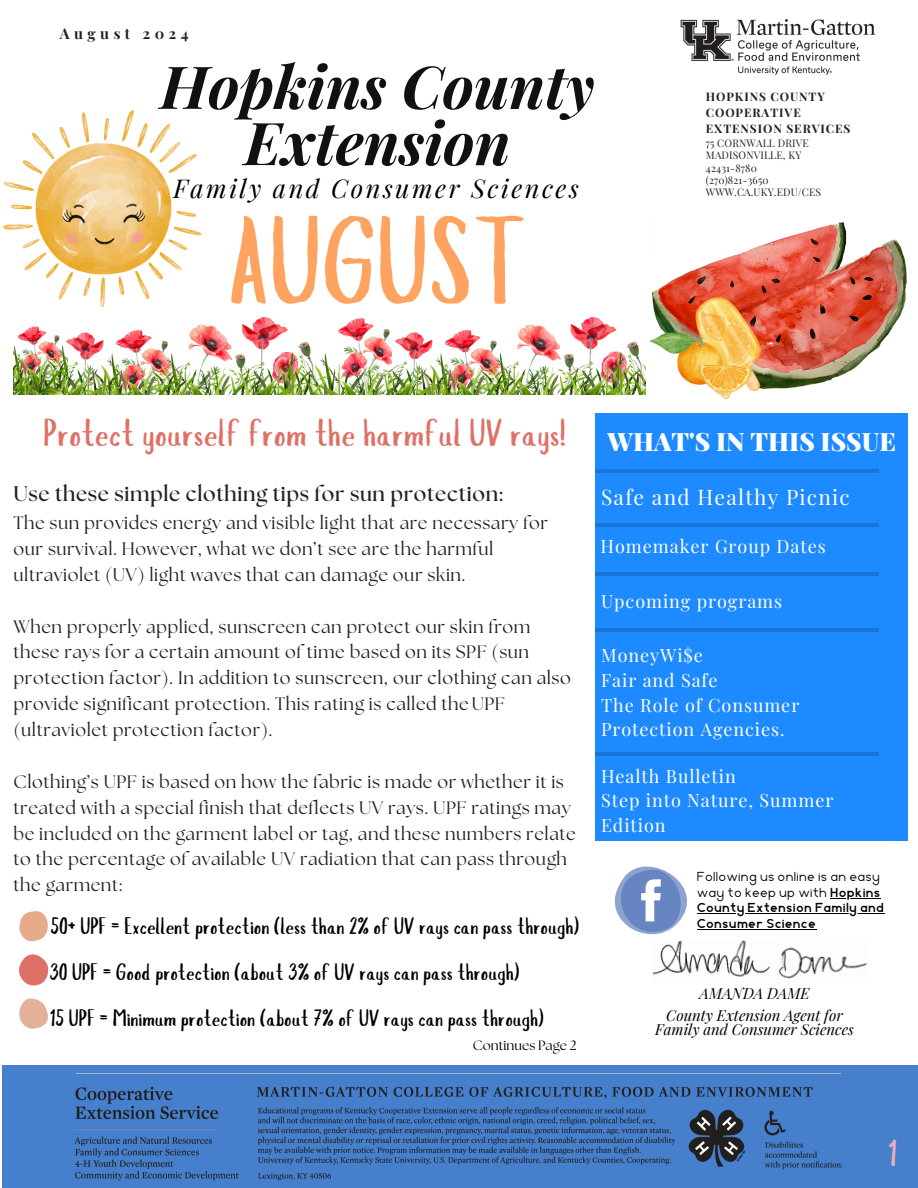
<style>
.page{position:relative;width:918px;height:1188px;background:#fff}
.page>*{position:absolute;margin:0;border:0;box-sizing:border-box;transform-origin:0 0}
.t1{font:120px "Slopes";color:#ffa360}
.t2{font:italic 700 59.25px/56.2px "Playfair Display";color:#131011;text-align:center}
.t3{font:37.5px "Slopes";letter-spacing:.005em;color:#df7065}
.t4{font:36px "Slopes";color:#f1aeb6}
.t5{font:italic 25.35px "Playfair Display";letter-spacing:.1em;color:#000}
.t6{font:900 25.35px "Playfair Display";color:#fff}
.t7{font:22.95px "Slopes";color:#000}
.t8{font:700 21px "The Seasons";letter-spacing:.03em;color:#222}
.t9{font:21px "Playfair Display";letter-spacing:.06em;color:#fff}
.t10{font:18px/25.8px "The Seasons";letter-spacing:.03em;color:#222}
.t11{font:18px/24.8px "Playfair Display";letter-spacing:.05em;color:#fff}
.t12{font:italic 15px/14.7px "Playfair Display";color:#000;text-align:center}
.t13{font:700 14.85px "Playfair Display";letter-spacing:.3em;color:#222}
.t14{font:700 13.5px/15.8px "Geometrica Sans";letter-spacing:.07em;color:#000}
.t15{font:13.5px "The Seasons";color:#000}
.t16{font:700 11.85px/15.6px "Playfair Display";letter-spacing:.075em;color:#222}
.t17{font:10.35px/12.3px "Playfair Display";letter-spacing:.015em;color:#222}
.s1{font-weight:400}
</style>
<div class="page">
<img style="left:653px;top:940px;width:215px;height:39px">
<img style="left:680px;top:19px;width:196px;height:56px">
<img style="left:652px;top:222px;width:255px;height:167px">
<img style="left:650px;top:297px;width:110px;height:101px">
<img style="left:3px;top:111px;width:199px;height:196px">
<div style="left:595px;top:413px;width:313px;height:428px;background:#1e8aff"></div>
<hr style="left:595px;top:470px;width:283px;height:3px;background:#000">
<hr style="left:595px;top:523px;width:283px;height:4px;background:#1975da">
<hr style="left:595px;top:572px;width:283px;height:4px;background:#1975da">
<hr style="left:595px;top:752px;width:283px;height:3px;background:#000">
<hr style="left:595px;top:628px;width:283px;height:3px;background:#000">
<svg style="left:614px;top:866px;width:91px;height:89px"></svg>
<hr style="left:831px;top:898px;width:50px;height:1px;background:#000">
<hr style="left:697px;top:913px;width:188px;height:1px;background:#000">
<hr style="left:697px;top:929px;width:119px;height:1px;background:#000">
<svg style="left:19px;top:954px;width:30px;height:32px"></svg>
<svg style="left:19px;top:998px;width:29px;height:31px"></svg>
<svg style="left:19px;top:911px;width:29px;height:30px"></svg>
<img style="left:392px;top:318px;width:254px;height:76px">
<img style="left:68px;top:318px;width:324px;height:76px">
<img style="left:14px;top:326px;width:54px;height:68px">
<div style="left:2px;top:1066px;width:916px;height:122px;background:#467fcb"></div>
<img style="left:74px;top:1073px;width:769px;height:108px">
<h4 class="t13" style="left:60px;top:23px;width:130px">August 2024</h4>
<h4 class="t2" style="left:160px;top:56px;width:436px">Hopkins County<br>Extension</h4>
<h4 class="t5" style="left:174px;top:170px;width:407px">Family and Consumer Sciences</h4>
<h6 class="t1" style="left:228px;top:214px;width:301px">AUGUST</h6>
<p class="t16" style="left:706px;top:89px;width:146px">HOPKINS COUNTY<br>COOPERATIVE<br>EXTENSION SERVICES</p>
<p class="t17" style="left:706px;top:137px;width:104px">75 CORNWALL DRIVE<br>MADISONVILLE, KY<br>42431-8780</p>
<h4 class="t17" style="left:706px;top:174px;width:117px">(270)821-3650<br>WWW.CA.UKY.EDU/CES</h4>
<h6 class="t3" style="left:43px;top:418px;width:524px">Protect yourself from the harmful UV rays!</h6>
<p class="t6" style="left:607px;top:423px;width:290px">WHAT'S IN THIS ISSUE</p>
<p class="t8" style="left:14px;top:484px;width:490px">Use these simple clothing tips for sun protection:</p>
<p class="t10" style="left:14px;top:511px;width:536px">The sun provides energy and visible light that are necessary for our survival. However, what we don’t see are the harmful ultraviolet (UV) light waves that can damage our skin.</p>
<h2 class="t10" style="left:14px;top:615px;width:559px">When properly applied, sunscreen can protect our skin from these rays for a certain amount of time based on its SPF (sun protection factor). In addition to sunscreen, our clothing can also provide significant protection. This rating is called theUPF (ultraviolet protection factor).</h2>
<h6 class="t10" style="left:14px;top:770px;width:564px">Clothing’s UPF is based on how the fabric is made or whether it is treated with a special finish that deflects UV rays. UPF ratings may be included on the garment label or tag, and these numbers relate to the percentage of available UV radiation that can pass through the garment:</h6>
<h6 class="t7" style="left:50px;top:917px;width:530px">50+ UPF = Excellent protection (less than 2% of UV rays can pass through)</h6>
<h6 class="t7" style="left:49px;top:963px;width:472px">30 UPF = Good protection (about 3% of UV rays can pass through)</h6>
<h6 class="t7" style="left:50px;top:1008px;width:496px">15 UPF = Minimum protection (about 7% of UV rays can pass through)</h6>
<h6 class="t15" style="left:473px;top:1039px;width:105px">Continues Page 2</h6>
<h1 class="t9" style="left:601px;top:482px;width:250px">Safe and Healthy Picnic</h1>
<p class="t11" style="left:601px;top:533px;width:227px">Homemaker Group Dates</p>
<p class="t11" style="left:601px;top:588px;width:183px">Upcoming programs</p>
<p class="t11" style="left:601px;top:642px;width:200px">MoneyWi$e<br>Fair and Safe<br>The Role of Consumer<br>Protection Agencies.</p>
<p class="t11" style="left:601px;top:763px;width:234px">Health Bulletin<br>Step into Nature, Summer<br>Edition</p>
<p class="t14" style="left:697px;top:870px;width:188px"><span class="s1">Following us online is an easy way to keep up with</span> Hopkins<br>County Extension Family and<br>Consumer Science</p>
<p class="t12" style="left:700px;top:985px;width:111px">AMANDA DAME</p>
<h4 class="t12" style="left:655px;top:1007px;width:200px">County Extension Agent for<br>Family and Consumer Sciences</h4>
<p class="t4" style="left:888px;top:1139px;width:11px">1</p>
</div>
